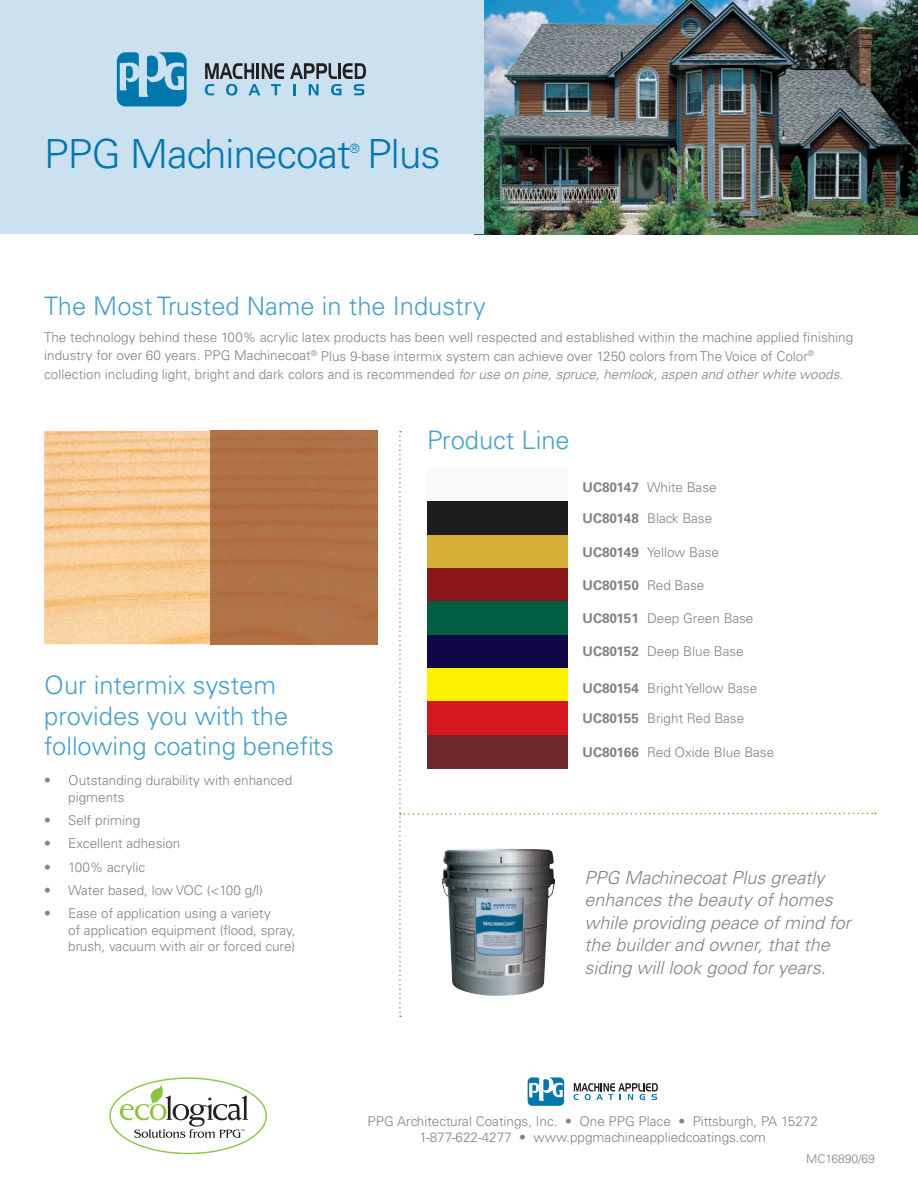
<style>
.page{position:relative;width:918px;height:1188px;background:#fff}
.page>*{position:absolute;margin:0;border:0;box-sizing:border-box;transform-origin:0 0}
.t1{font:300 40.2px "Univers LT Std";letter-spacing:-.02em;color:#0078ae}
.t2{font:300 25.5px/30.6px "Univers LT Std";color:#45a0ca}
.t3{font:italic 300 18px/22.5px "Univers LT Std";color:#808285}
.t4{font:300 13.5px/16.5px "Univers LT Std";color:#808285}
.t5{font:700 13.5px "Univers LT Std";color:#808285}
.t6{font:300 12.75px "Univers LT Std";color:#0078ae}
.t7{font:300 12px "Univers LT Std";color:#808285}
.s1{font-style:italic}
.s2{font-weight:700}
.s3{font-weight:300}
</style>
<div class="page">
<img style="left:483px;top:0;width:435px;height:234px">
<div style="left:0;top:0;width:483px;height:234px;background:#cce1f0"></div>
<svg style="left:117px;top:52px;width:70px;height:54px"></svg>
<svg style="left:205px;top:63px;width:79px;height:33px"></svg>
<svg style="left:290px;top:63px;width:76px;height:32px"></svg>
<img style="left:44px;top:431px;width:167px;height:213px">
<svg style="left:528px;top:1077px;width:36px;height:28px"></svg>
<svg style="left:574px;top:1083px;width:84px;height:17px"></svg>
<svg style="left:120px;top:1084px;width:128px;height:54px"></svg>
<div style="left:211px;top:431px;width:166px;height:213px;background:#b07347"></div>
<svg style="left:399px;top:431px;width:477px;height:586px"></svg>
<h1 class="t1" style="left:44px;top:130px;width:398px">PPG Machinecoat Plus</h1>
<p class="t6" style="left:350px;top:141px;width:12px">®</p>
<h2 class="t2" style="left:44px;top:291px;width:443px">The Most Trusted Name in the Industry</h2>
<p class="t4" style="left:44px;top:329px;width:810px;line-height:18px">The technology behind these 100% acrylic latex products has been well respected and established within the machine applied finishing industry for over 60 years. PPG Machinecoat<sup>®</sup> Plus 9-base intermix system can achieve over 1250 colors from The Voice of Color<sup>® </sup>collection including light, bright and dark colors and is recommended <span class="s1">for use on pine, spruce, hemlock, aspen and other white woods.</span></p>
<h2 class="t2" style="left:44px;top:670px;width:291px">Our intermix system provides you with the following coating benefits</h2>
<p class="t4" style="left:68px;top:772px;width:226px;text-indent:-24px">• Outstanding durability with enhanced pigments</p>
<p class="t4" style="left:44px;top:812px;width:98px">• Self priming</p>
<p class="t4" style="left:44px;top:835px;width:138px">• Excellent adhesion</p>
<p class="t4" style="left:44px;top:858px;width:103px">• 100% acrylic</p>
<p class="t4" style="left:44px;top:882px;width:220px">• Water based, low VOC (&lt;100 g/l)</p>
<p class="t4" style="left:68px;top:905px;width:229px;text-indent:-24px">• Ease of application using a variety<br>of application equipment (flood, spray, brush, vacuum with air or forced cure)</p>
<h2 class="t2" style="left:427px;top:425px;width:144px">Product Line</h2>
<p class="t4" style="left:583px;top:479px;width:136px"><span class="s2">UC80147</span> White Base</p>
<p class="t4" style="left:583px;top:510px;width:131px"><span class="s2">UC80148</span> Black Base</p>
<p class="t4" style="left:583px;top:543px;width:138px"><span class="s2">UC80149</span> Yellow Base</p>
<p class="t5" style="left:583px;top:577px;width:123px">UC80150 <span class="s3">Red Base</span></p>
<p class="t4" style="left:583px;top:610px;width:172px"><span class="s2">UC80151</span> Deep Green Base</p>
<p class="t4" style="left:583px;top:643px;width:163px"><span class="s2">UC80152</span> Deep Blue Base</p>
<p class="t4" style="left:583px;top:680px;width:176px"><span class="s2">UC80154</span> Bright Yellow Base</p>
<p class="t4" style="left:583px;top:710px;width:163px"><span class="s2">UC80155</span> Bright Red Base</p>
<p class="t4" style="left:583px;top:743px;width:193px"><span class="s2">UC80166</span> Red Oxide Blue Base</p>
<h3 class="t3" style="left:584px;top:866px;width:268px">PPG Machinecoat Plus greatly enhances the beauty of homes while providing peace of mind for the builder and owner, that the siding will look good for years.</h3>
<p class="t4" style="left:368px;top:1112px;width:452px;text-align:center">PPG Architectural Coatings, Inc. • One PPG Place • Pittsburgh, PA 15272<br>1-877-622-4277 • www.ppgmachineappliedcoatings.com</p>
<p class="t7" style="left:806px;top:1151px;width:70px">MC16890/69</p>
</div>
